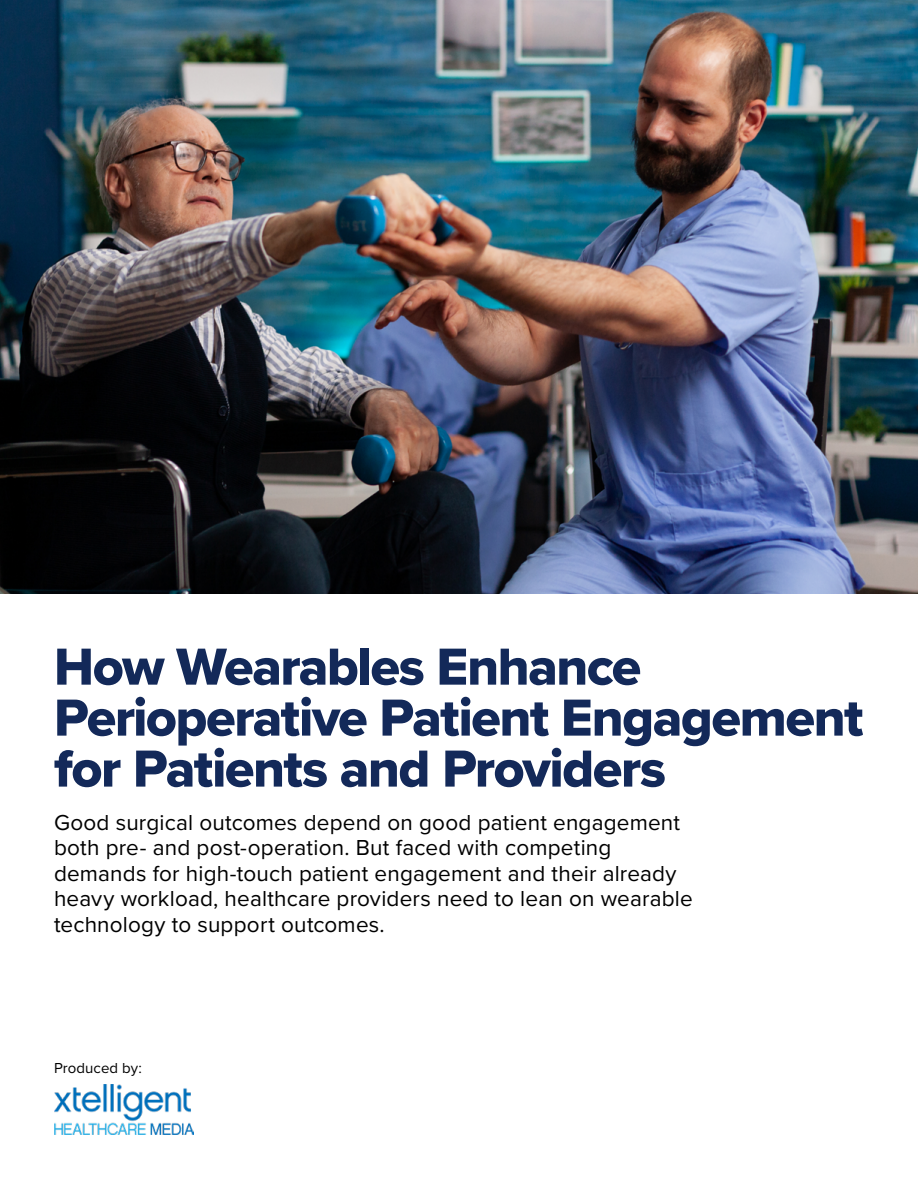
<style>
.page{position:relative;width:918px;height:1188px;background:#fff}
.page>*{position:absolute;margin:0;border:0;box-sizing:border-box;transform-origin:0 0}
.t1{font:54px/51px "Proxima Nova Extrabld";letter-spacing:-.03em;color:#132959}
.t2{font:22.5px/25.5px "Proxima Nova";letter-spacing:.01em;color:#000}
.t3{font:15px "Proxima Nova";letter-spacing:.005em;color:#000}
</style>
<div class="page">
<img style="left:0;top:0;width:918px;height:594px">
<img style="left:54px;top:1084px;width:140px;height:50px">
<h1 class="t1" style="left:54px;top:640px;width:811px">How Wearables Enhance<br>Perioperative Patient Engagement for Patients and Providers</h1>
<p class="t2" style="left:54px;top:809px;width:640px">Good surgical outcomes depend on good patient engagement both pre- and post-operation. But faced with competing demands for high-touch patient engagement and their already heavy workload, healthcare providers need to lean on wearable technology to support outcomes.</p>
<p class="t3" style="left:54px;top:1057px;width:89px">Produced by:</p>
</div>
